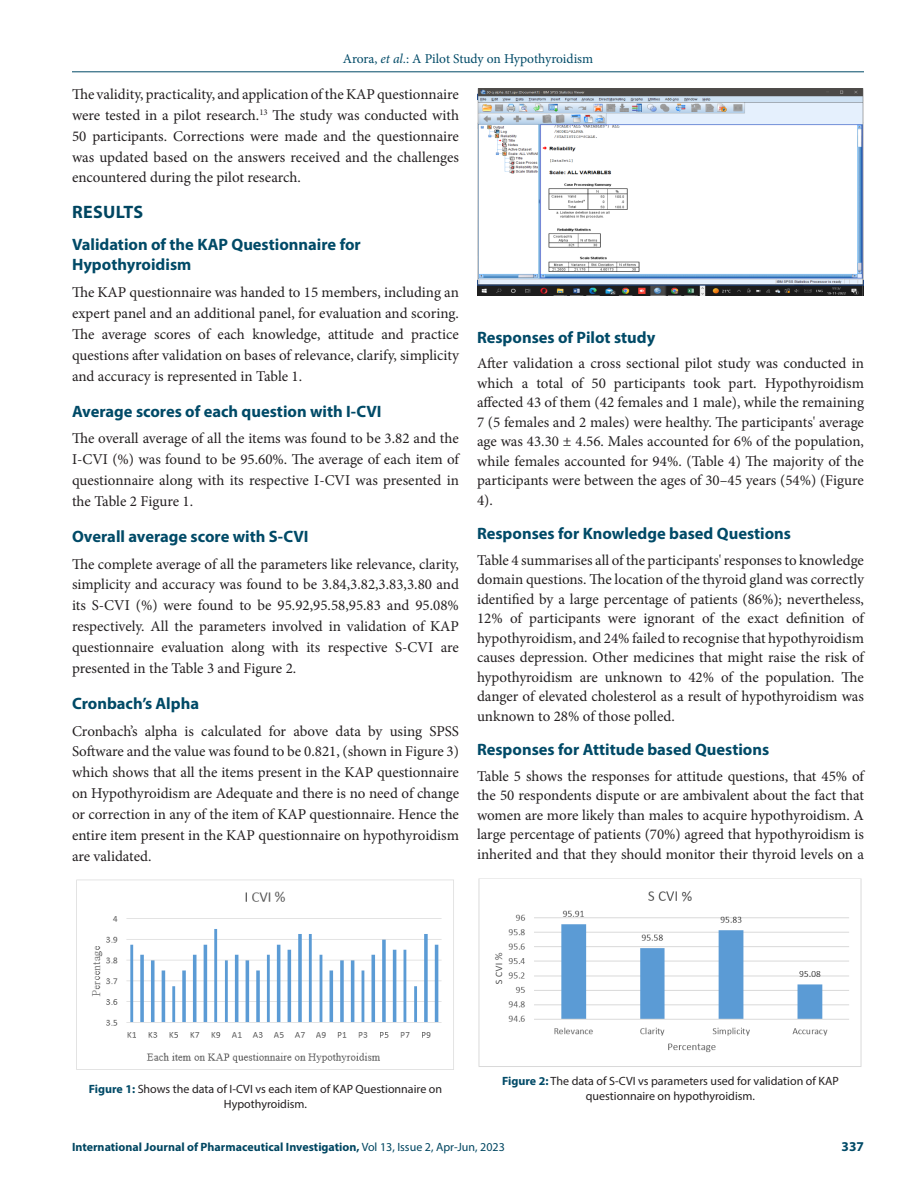
<style>
.page{position:relative;width:918px;height:1188px;background:#fff}
.page>*{position:absolute;margin:0;border:0;box-sizing:border-box;transform-origin:0 0}
.Heading_1{font:700 18px "Myriad Pro";letter-spacing:.02em;color:#004661}
.Heading_2{font:700 16.5px "Myriad Pro";color:#004a67}
.Heading_2_after_head{font:700 16.5px/20.9px "Myriad Pro";color:#004a67}
.Body_text__FO{font:15px/19.5px "Minion Pro";color:#231f20;text-align:justify}
.Body_text{font:15px/20.9px "Minion Pro";color:#231f20;text-align:justify}
.t1{font:13.5px "Minion Pro";letter-spacing:-.005em;color:#004a67}
.t2{font:700 13.5px "Myriad Pro";color:#004a67}
.FIG_Caption{font:12px/15px "Myriad Pro";color:#231f20;text-align:center}
.t3{font:700 12px "Myriad Pro";color:#004661}
.s1{font-style:italic}
.s2{font-weight:700;color:#004a67}
.s3{font-weight:400}
</style>
<div class="page">
<hr style="left:72px;top:72px;width:792px;height:1px;background:#004a67">
<img style="left:477px;top:88px;width:387px;height:208px">
<img style="left:76px;top:879px;width:378px;height:191px">
<img style="left:478px;top:878px;width:384px;height:189px">
<p class="t1" style="left:343px;top:50px;width:252px">Arora, <span class="s1">et al.</span>: A Pilot Study on Hypothyroidism</p>
<p class="Body_text" style="left:72px;top:84px;width:389px">The validity, practicality, and application of the KAP questionnaire were tested in a pilot research.<sup>13</sup> The study was conducted with 50 participants. Corrections were made and the questionnaire was updated based on the answers received and the challenges encountered during the pilot research.</p>
<p class="Heading_1" style="left:72px;top:200px;width:73px">RESULTS</p>
<p class="Heading_2_after_head" style="left:72px;top:233px;width:290px">Validation of the KAP Questionnaire for<br>Hypothyroidism</p>
<p class="Body_text__FO" style="left:72px;top:282px;width:388px;line-height:20.9px">The KAP questionnaire was handed to 15 members, including an expert panel and an additional panel, for evaluation and scoring.<br>The average scores of each knowledge, attitude and practice questions after validation on bases of relevance, clarify, simplicity and accuracy is represented in Table 1.</p>
<p class="Heading_2" style="left:72px;top:400px;width:311px">Average scores of each question with I-CVI</p>
<p class="Body_text__FO" style="left:72px;top:428px;width:389px;line-height:20.9px">The overall average of all the items was found to be 3.82 and the I-CVI (%) was found to be 95.60%. The average of each item of questionnaire along with its respective I-CVI was presented in the Table 2 Figure 1.</p>
<p class="Heading_2" style="left:72px;top:525px;width:238px">Overall average score with S-CVI</p>
<p class="Body_text__FO" style="left:72px;top:553px;width:389px;line-height:20.9px">The complete average of all the parameters like relevance, clarity, simplicity and accuracy was found to be 3.84,3.82,3.83,3.80 and its S-CVI (%) were found to be 95.92,95.58,95.83 and 95.08% respectively. All the parameters involved in validation of KAP questionnaire evaluation along with its respective S-CVI are presented in the Table 3 and Figure 2.</p>
<p class="Heading_2" style="left:72px;top:692px;width:129px">Cronbach’s Alpha</p>
<p class="Body_text__FO" style="left:72px;top:720px;width:389px;line-height:20.9px">Cronbach’s alpha is calculated for above data by using SPSS Software and the value was found to be 0.821, (shown in Figure 3) which shows that all the items present in the KAP questionnaire on Hypothyroidism are Adequate and there is no need of change or correction in any of the item of KAP questionnaire. Hence the entire item present in the KAP questionnaire on hypothyroidism are validated.</p>
<p class="Heading_2" style="left:477px;top:327px;width:180px">Responses of Pilot study</p>
<p class="Body_text__FO" style="left:477px;top:354px;width:389px">After validation a cross sectional pilot study was conducted in which a total of 50 participants took part. Hypothyroidism affected 43 of them (42 females and 1 male), while the remaining 7 (5 females and 2 males) were healthy. The participants' average age was 43.30 ± 4.56. Males accounted for 6% of the population, while females accounted for 94%. (Table 4) The majority of the participants were between the ages of 30–45 years (54%) (Figure 4).</p>
<p class="Heading_2" style="left:477px;top:523px;width:316px">Responses for Knowledge based Questions</p>
<p class="Body_text__FO" style="left:477px;top:550px;width:389px">Table 4 summarises all of the participants' responses to knowledge domain questions. The location of the thyroid gland was correctly identified by a large percentage of patients (86%); nevertheless, 12% of participants were ignorant of the exact definition of hypothyroidism, and 24% failed to recognise that hypothyroidism causes depression. Other medicines that might raise the risk of hypothyroidism are unknown to 42% of the population. The danger of elevated cholesterol as a result of hypothyroidism was unknown to 28% of those polled.</p>
<p class="Heading_2" style="left:477px;top:739px;width:294px">Responses for Attitude based Questions</p>
<p class="Body_text__FO" style="left:477px;top:766px;width:389px">Table 5 shows the responses for attitude questions, that 45% of the 50 respondents dispute or are ambivalent about the fact that women are more likely than males to acquire hypothyroidism. A large percentage of patients (70%) agreed that hypothyroidism is inherited and that they should monitor their thyroid levels on a</p>
<p class="FIG_Caption" style="left:89px;top:1081px;width:355px"><span class="s2">Figure 1:</span> Shows the data of I-CVI vs each item of KAP Questionnaire on<br>Hypothyroidism.</p>
<p class="FIG_Caption" style="left:502px;top:1073px;width:338px"><span class="s2">Figure 2:</span> The data of S-CVI vs parameters used for validation of KAP questionnaire on hypothyroidism.</p>
<p class="t3" style="left:72px;top:1139px;width:434px">International Journal of Pharmaceutical Investigation, <span class="s3">Vol 13, Issue 2, Apr-Jun, 2023</span></p>
<p class="t2" style="left:842px;top:1137px;width:24px">337</p>
</div>
